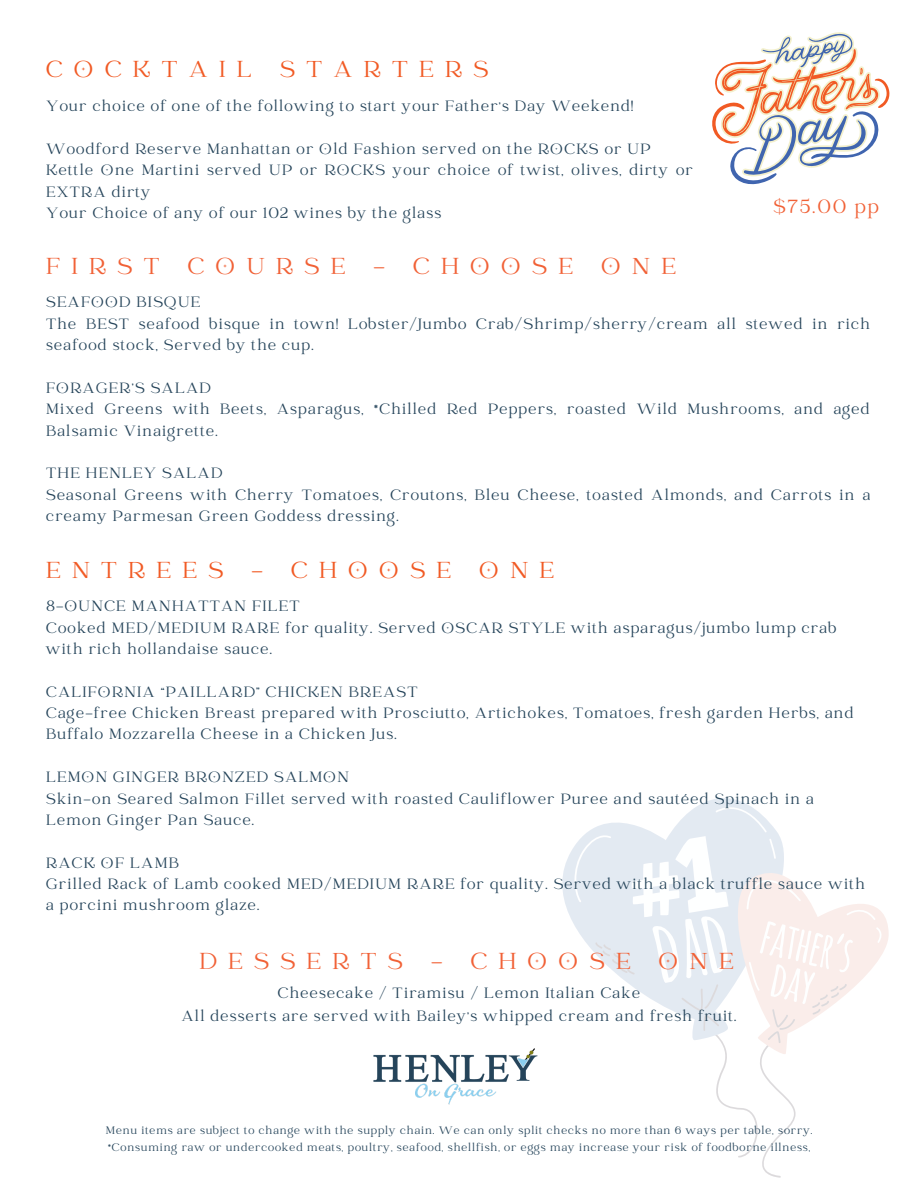
<style>
.page{position:relative;width:918px;height:1188px;background:#fff}
.page>*{position:absolute;margin:0;border:0;box-sizing:border-box;transform-origin:0 0}
.t1{font:25.5px "Catchy Mager";letter-spacing:.445em;color:#f16136}
.t2{font:25.5px "Catchy Mager";letter-spacing:.445em;color:#f15a24}
.t3{font:21px "Catchy Mager";color:#f16136}
.t4{font:16.5px/21.3px "Catchy Mager";letter-spacing:.075em;color:#25445a}
.t5{font:12px "Catchy Mager";letter-spacing:.075em;color:#25445a}
</style>
<div class="page">
<svg style="left:562px;top:850px;width:10px;height:70px"></svg>
<svg style="left:572px;top:798px;width:317px;height:380px"></svg>
<img style="left:373px;top:1048px;width:165px;height:57px">
<svg style="left:712px;top:32px;width:178px;height:153px"></svg>
<p class="t2" style="left:46px;top:57px;width:444px">COCKTAIL STARTERS</p>
<p class="t4" style="left:46px;top:97px;width:589px">Your choice of one of the following to start your Father's Day Weekend!</p>
<p class="t4" style="left:46px;top:139px;width:606px">Woodford Reserve Manhattan or Old Fashion served on the ROCKS or UP</p>
<p class="t4" style="left:46px;top:161px;width:648px">Kettle One Martini served UP or ROCKS your choice of twist, olives, dirty or<br>EXTRA dirty</p>
<p class="t4" style="left:46px;top:203px;width:397px">Your Choice of any of our 102 wines by the glass</p>
<p class="t1" style="left:46px;top:254px;width:631px">FIRST COURSE - CHOOSE ONE</p>
<p class="t3" style="left:773px;top:197px;width:107px">$75.00 pp</p>
<p class="t4" style="left:46px;top:293px;width:156px">SEAFOOD BISQUE</p>
<p class="t4" style="left:46px;top:314px;width:825px">The BEST seafood bisque in town! Lobster/Jumbo Crab/Shrimp/sherry/cream all stewed in rich seafood stock, Served by the cup.</p>
<p class="t4" style="left:46px;top:378px;width:166px">FORAGER’S SALAD</p>
<p class="t4" style="left:46px;top:400px;width:825px">Mixed Greens with Beets, Asparagus, *Chilled Red Peppers, roasted Wild Mushrooms, and aged<br>Balsamic Vinaigrette.</p>
<p class="t4" style="left:46px;top:464px;width:178px">THE HENLEY SALAD</p>
<p class="t4" style="left:46px;top:485px;width:826px">Seasonal Greens with Cherry Tomatoes, Croutons, Bleu Cheese, toasted Almonds, and Carrots in a creamy Parmesan Green Goddess dressing.</p>
<p class="t2" style="left:46px;top:557px;width:510px">ENTREES - CHOOSE ONE</p>
<p class="t4" style="left:46px;top:597px;width:255px">8-OUNCE MANHATTAN FILET</p>
<p class="t4" style="left:46px;top:618px;width:792px">Cooked MED/MEDIUM RARE for quality. Served OSCAR STYLE with asparagus/jumbo lump crab with rich hollandaise sauce.</p>
<p class="t4" style="left:46px;top:682px;width:373px">CALIFORNIA “PAILLARD” CHICKEN BREAST</p>
<p class="t4" style="left:46px;top:703px;width:809px">Cage-free Chicken Breast prepared with Prosciutto, Artichokes, Tomatoes, fresh garden Herbs, and<br>Buffalo Mozzarella Cheese in a Chicken Jus.</p>
<p class="t4" style="left:46px;top:768px;width:304px">LEMON GINGER BRONZED SALMON</p>
<p class="t4" style="left:46px;top:789px;width:769px">Skin-on Seared Salmon Fillet served with roasted Cauliflower Puree and sautéed Spinach in a<br>Lemon Ginger Pan Sauce.</p>
<p class="t4" style="left:46px;top:853px;width:134px">RACK OF LAMB</p>
<p class="t4" style="left:46px;top:874px;width:820px">Grilled Rack of Lamb cooked MED/MEDIUM RARE for quality. Served with a black truffle sauce with a porcini mushroom glaze.</p>
<p class="t1" style="left:199px;top:949px;width:536px">DESSERTS - CHOOSE ONE</p>
<p class="t4" style="left:278px;top:983px;width:364px">Cheesecake / Tiramisu / Lemon Italian Cake</p>
<p class="t4" style="left:182px;top:1006px;width:556px">All desserts are served with Bailey's whipped cream and fresh fruit.</p>
<p class="t5" style="left:106px;top:1124px;width:708px">Menu items are subject to change with the supply chain. We can only split checks no more than 6 ways per table, sorry.</p>
<p class="t5" style="left:108px;top:1141px;width:704px">*Consuming raw or undercooked meats, poultry, seafood, shellfish, or eggs may increase your risk of foodborne illness,</p>
</div>
